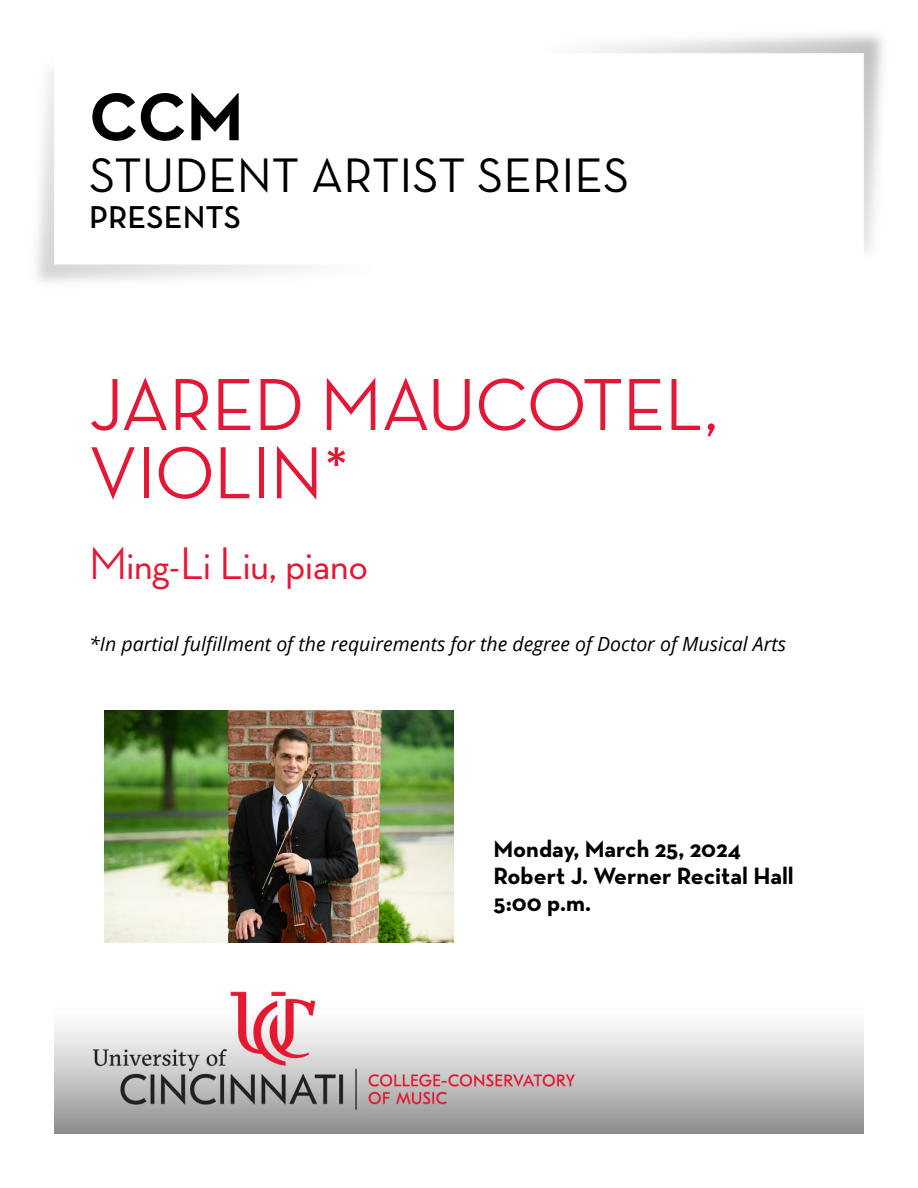
<style>
.page{position:relative;width:918px;height:1188px;background:#fff}
.page>*{position:absolute;margin:0;border:0;box-sizing:border-box;transform-origin:0 0}
.Concert_Title__H1{font:500 75px/68.2px "Neutra Disp";color:#e31837}
.Page_Intro__H1{font:700 68.7px "Neutra Text";color:#000}
.Page_Intro__H1-2{font:49.35px "Neutra Text";color:#000}
.Musician_Conductor__H2{font:500 46.5px "Neutra Disp";color:#e31837}
.Page_Intro__H1-3{font:600 32.25px "Neutra Text";color:#000}
.Date_Venue_Time__H3{font:700 24px "Neutra Text";color:#000}
.In_partial_fulfillment_of__H2{font:italic 19.5px "Open Sans";color:#000}
</style>
<div class="page">
<img style="left:54px;top:932px;width:810px;height:202px">
<img style="left:589px;top:34px;width:294px;height:218px">
<img style="left:105px;top:711px;width:349px;height:232px">
<h1 class="Page_Intro__H1" style="left:89px;top:74px;width:156px">CCM</h1>
<h1 class="Page_Intro__H1-2" style="left:89px;top:145px;width:542px">STUDENT ARTIST SERIES</h1>
<h1 class="Page_Intro__H1-3" style="left:89px;top:197px;width:153px">PRESENTS</h1>
<h1 class="Concert_Title__H1" style="left:89px;top:371px;width:630px">JARED MAUCOTEL,<br>VIOLIN*</h1>
<h2 class="Musician_Conductor__H2" style="left:89px;top:537px;width:280px">Ming-Li Liu, piano</h2>
<h2 class="In_partial_fulfillment_of__H2" style="left:89px;top:630px;width:698px">*In partial fulfillment of the requirements for the degree of Doctor of Musical Arts</h2>
<h3 class="Date_Venue_Time__H3" style="left:494px;top:834px;width:249px">Monday, March 25, 2024</h3>
<h3 class="Date_Venue_Time__H3" style="left:494px;top:861px;width:302px">Robert J. Werner Recital Hall</h3>
<h3 class="Date_Venue_Time__H3" style="left:494px;top:888px;width:99px">5:00 p.m.</h3>
</div>
